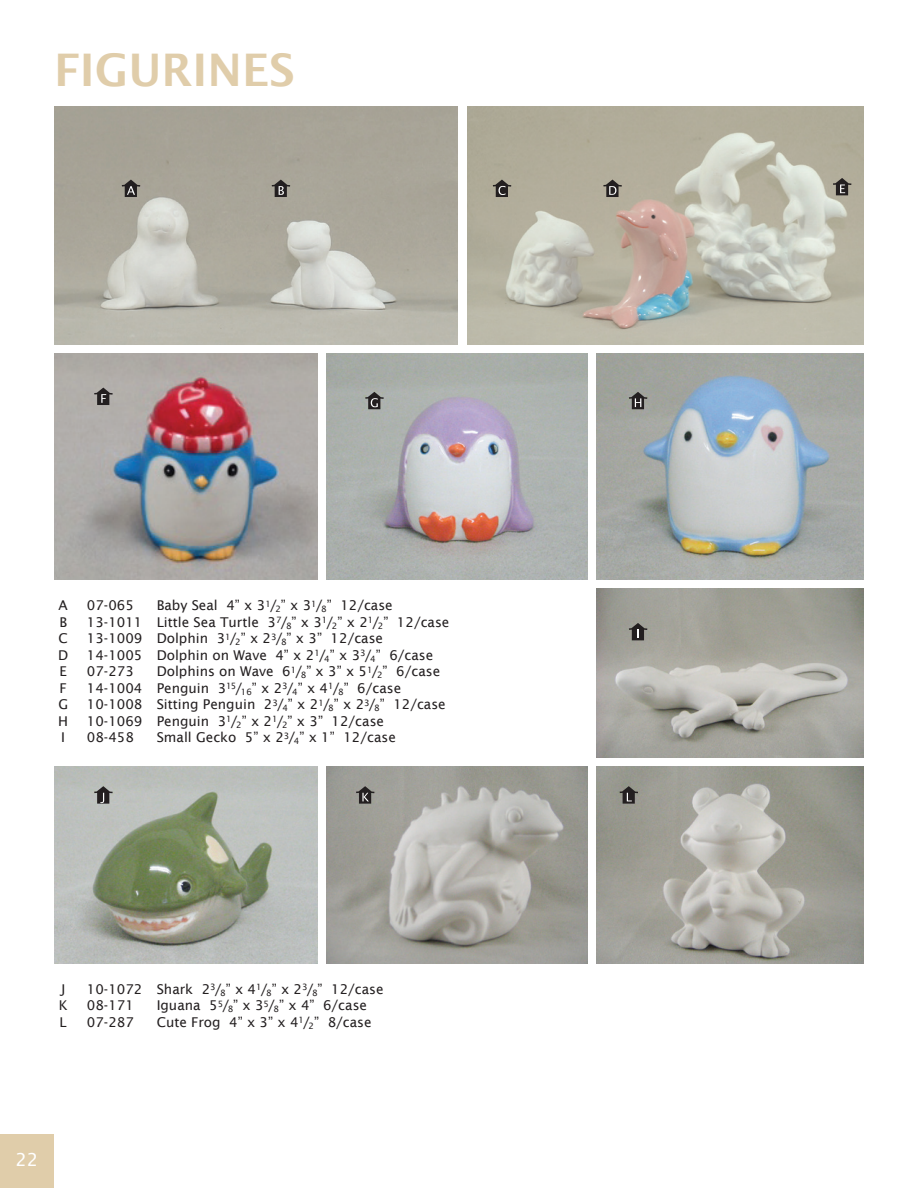
<style>
.page{position:relative;width:918px;height:1188px;background:#fff}
.page>*{position:absolute;margin:0;border:0;box-sizing:border-box;transform-origin:0 0}
.t1{font:600 45px "Lucida Sans";color:#e0cdaa}
.t2{font:18px "Lucida Sans";color:#fff}
.t3{font:13.5px/16.5px "Lucida Sans";color:#231f20}
</style>
<div class="page">
<div style="left:0;top:1134px;width:54px;height:54px;background:#e0cdaa"></div>
<img style="left:54px;top:353px;width:263px;height:227px">
<img style="left:54px;top:767px;width:263px;height:197px">
<img style="left:597px;top:353px;width:267px;height:227px">
<img style="left:597px;top:767px;width:267px;height:197px">
<img style="left:597px;top:589px;width:267px;height:169px">
<img style="left:326px;top:353px;width:262px;height:227px">
<img style="left:327px;top:767px;width:261px;height:197px">
<img style="left:467px;top:106px;width:397px;height:238px">
<img style="left:54px;top:106px;width:404px;height:238px">
<svg style="left:603px;top:180px;width:19px;height:17px"></svg>
<svg style="left:833px;top:178px;width:18px;height:17px"></svg>
<svg style="left:94px;top:388px;width:19px;height:17px"></svg>
<svg style="left:365px;top:392px;width:19px;height:17px"></svg>
<svg style="left:629px;top:392px;width:18px;height:17px"></svg>
<svg style="left:629px;top:623px;width:18px;height:17px"></svg>
<svg style="left:122px;top:180px;width:18px;height:17px"></svg>
<svg style="left:272px;top:180px;width:18px;height:17px"></svg>
<svg style="left:493px;top:180px;width:18px;height:17px"></svg>
<svg style="left:356px;top:786px;width:18px;height:18px"></svg>
<svg style="left:94px;top:786px;width:19px;height:18px"></svg>
<svg style="left:620px;top:786px;width:18px;height:18px"></svg>
<h1 class="t1" style="left:54px;top:44px;width:242px">FIGURINES</h1>
<p class="t3" style="left:58px;top:597px;width:12px;text-align:justify">A B C D E F G H I</p>
<p class="t3" style="left:87px;top:597px;width:57px">07-065<br>13-1011<br>13-1009<br>14-1005<br>07-273<br>14-1004<br>10-1008<br>10-1069<br>08-458</p>
<p class="t3" style="left:157px;top:597px;width:294px">Baby Seal 4” x 3<sup>1</sup>/<sub>2</sub>” x 3<sup>1</sup>/<sub>8</sub>” 12/case<br>Little Sea Turtle 3<sup>7</sup>/<sub>8</sub>” x 3<sup>1</sup>/<sub>2</sub>” x 2<sup>1</sup>/<sub>2</sub>” 12/case Dolphin 3<sup>1</sup>/<sub>2</sub>” x 2<sup>3</sup>/<sub>8</sub>” x 3” 12/case<br>Dolphin on Wave 4” x 2<sup>1</sup>/<sub>4</sub>” x 3<sup>3</sup>/<sub>4</sub>” 6/case Dolphins on Wave 6<sup>1</sup>/<sub>8</sub>” x 3” x 5<sup>1</sup>/<sub>2</sub>” 6/case Penguin 3<sup>15</sup>/<sub>16</sub>” x 2<sup>3</sup>/<sub>4</sub>” x 4<sup>1</sup>/<sub>8</sub>” 6/case<br>Sitting Penguin 2<sup>3</sup>/<sub>4</sub>” x 2<sup>1</sup>/<sub>8</sub>” x 2<sup>3</sup>/<sub>8</sub>” 12/case Penguin 3<sup>1</sup>/<sub>2</sub>” x 2<sup>1</sup>/<sub>2</sub>” x 3” 12/case<br>Small Gecko 5” x 2<sup>3</sup>/<sub>4</sub>” x 1” 12/case</p>
<p class="t3" style="left:59px;top:981px;width:10px">J<br>K<br>L</p>
<p class="t3" style="left:87px;top:981px;width:57px">10-1072<br>08-171<br>07-287</p>
<p class="t3" style="left:157px;top:981px;width:229px">Shark 2<sup>3</sup>/<sub>8</sub>” x 4<sup>1</sup>/<sub>8</sub>” x 2<sup>3</sup>/<sub>8</sub>” 12/case<br>Iguana 5<sup>5</sup>/<sub>8</sub>” x 3<sup>5</sup>/<sub>8</sub>” x 4” 6/case<br>Cute Frog 4” x 3” x 4<sup>1</sup>/<sub>2</sub>” 8/case</p>
<h2 class="t2" style="left:16px;top:1149px;width:24px">22</h2>
</div>
